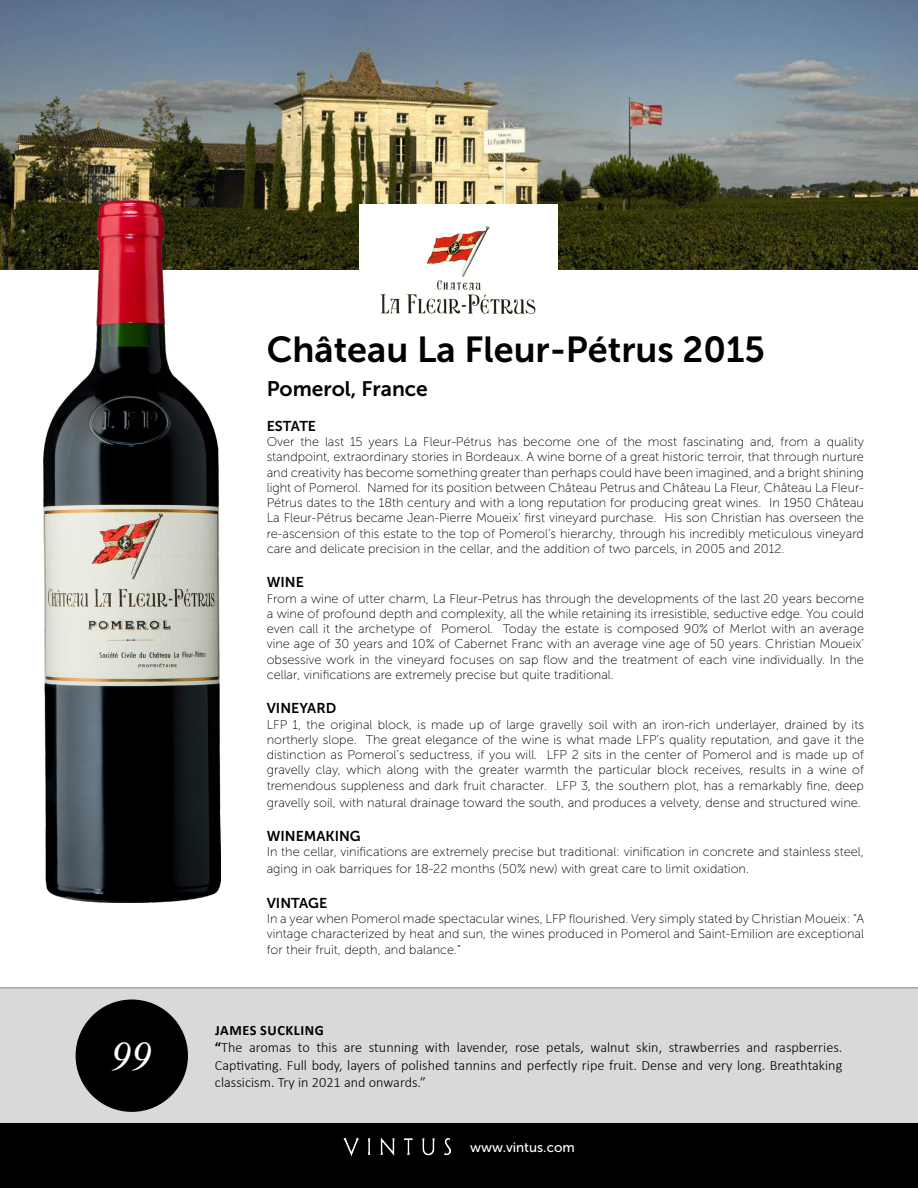
<style>
.page{position:relative;width:918px;height:1188px;background:#fff}
.page>*{position:absolute;margin:0;border:0;box-sizing:border-box;transform-origin:0 0}
.t1{font:italic 40.5px "Times New Roman";color:#fff}
.t2{font:36px "Museo Sans 700";color:#000}
.t3{font:21px "Museo Sans 700";color:#000}
.t4{font:300 14.25px/17.1px "Calibri";color:#000}
.t5{font:14.25px "Museo Sans 700";color:#000}
.t6{font:13.5px "Museo Sans 500";color:#fff}
.t7{font:12.75px/15.3px "Museo Sans 100";color:#000;text-align:justify}
.s1{font-weight:700}
</style>
<div class="page">
<img style="left:0;top:0;width:918px;height:270px">
<div style="left:359px;top:205px;width:198px;height:130px;background:#fff"></div>
<img style="left:380px;top:226px;width:156px;height:89px">
<div style="left:0;top:1123px;width:918px;height:65px;background:#000"></div>
<img style="left:343px;top:1138px;width:108px;height:18px">
<div style="left:0;top:988px;width:918px;height:135px;background:#d9d9d9"></div>
<hr style="left:0;top:987px;width:918px;height:1px;background:#7e7e7e">
<img style="left:43px;top:201px;width:177px;height:702px">
<div style="left:76px;top:1000px;width:112px;height:112px;background:#000;border-radius:50%"></div>
<h1 class="t1" style="left:111px;top:1028px;width:42px">99</h1>
<h2 class="t2" style="left:267px;top:330px;width:500px">Château La Fleur-Pétrus 2015</h2>
<h3 class="t3" style="left:267px;top:377px;width:163px">Pomerol, France</h3>
<p class="t5" style="left:267px;top:418px;width:51px">ESTATE</p>
<p class="t7" style="left:267px;top:434px;width:599px">Over the last 15 years La Fleur-Pétrus has become one of the most fascinating and, from a quality standpoint, extraordinary stories in Bordeaux. A wine borne of a great historic terroir, that through nurture and creativity has become something greater than perhaps could have been imagined, and a bright shining light of Pomerol. Named for its position between Château Petrus and Château La Fleur, Château La Fleur-Pétrus dates to the 18th century and with a long reputation for producing great wines. In 1950 Château La Fleur-Pétrus became Jean-Pierre Moueix’ first vineyard purchase. His son Christian has overseen the re-ascension of this estate to the top of Pomerol’s hierarchy, through his incredibly meticulous vineyard care and delicate precision in the cellar, and the addition of two parcels, in 2005 and 2012.</p>
<p class="t5" style="left:267px;top:574px;width:39px">WINE</p>
<p class="t7" style="left:267px;top:591px;width:599px">From a wine of utter charm, La Fleur-Petrus has through the developments of the last 20 years become a wine of profound depth and complexity, all the while retaining its irresistible, seductive edge. You could even call it the archetype of Pomerol. Today the estate is composed 90% of Merlot with an average vine age of 30 years and 10% of Cabernet Franc with an average vine age of 50 years. Christian Moueix’ obsessive work in the vineyard focuses on sap flow and the treatment of each vine individually. In the cellar, vinifications are extremely precise but quite traditional.</p>
<p class="t5" style="left:267px;top:700px;width:71px">VINEYARD</p>
<p class="t7" style="left:267px;top:717px;width:599px">LFP 1, the original block, is made up of large gravelly soil with an iron-rich underlayer, drained by its northerly slope. The great elegance of the wine is what made LFP’s quality reputation, and gave it the distinction as Pomerol’s seductress, if you will. LFP 2 sits in the center of Pomerol and is made up of gravelly clay, which along with the greater warmth the particular block receives, results in a wine of tremendous suppleness and dark fruit character. LFP 3, the southern plot, has a remarkably fine, deep</p>
<p class="t7" style="left:267px;top:795px;width:596px">gravelly soil, with natural drainage toward the south, and produces a velvety, dense and structured wine.</p>
<p class="t5" style="left:267px;top:828px;width:96px">WINEMAKING</p>
<p class="t7" style="left:267px;top:844px;width:599px;line-height:17.1px">In the cellar, vinifications are extremely precise but traditional: vinification in concrete and stainless steel, aging in oak barriques for 18-22 months (50% new) with great care to limit oxidation.</p>
<p class="t5" style="left:267px;top:895px;width:62px">VINTAGE</p>
<p class="t7" style="left:267px;top:911px;width:599px">In a year when Pomerol made spectacular wines, LFP flourished. Very simply stated by Christian Moueix: “A vintage characterized by heat and sun, the wines produced in Pomerol and Saint-Emilion are exceptional for their fruit, depth, and balance.”</p>
<p class="t4" style="left:215px;top:1022px;width:629px"><span class="s1">JAMES SUCKLING<br>“</span>The aromas to this are stunning with lavender, rose petals, walnut skin, strawberries and raspberries.<br>Captivating. Full body, layers of polished tannins and perfectly ripe fruit. Dense and very long. Breathtaking classicism. Try in 2021 and onwards.”</p>
<p class="t6" style="left:470px;top:1140px;width:106px">www.vintus.com</p>
</div>
